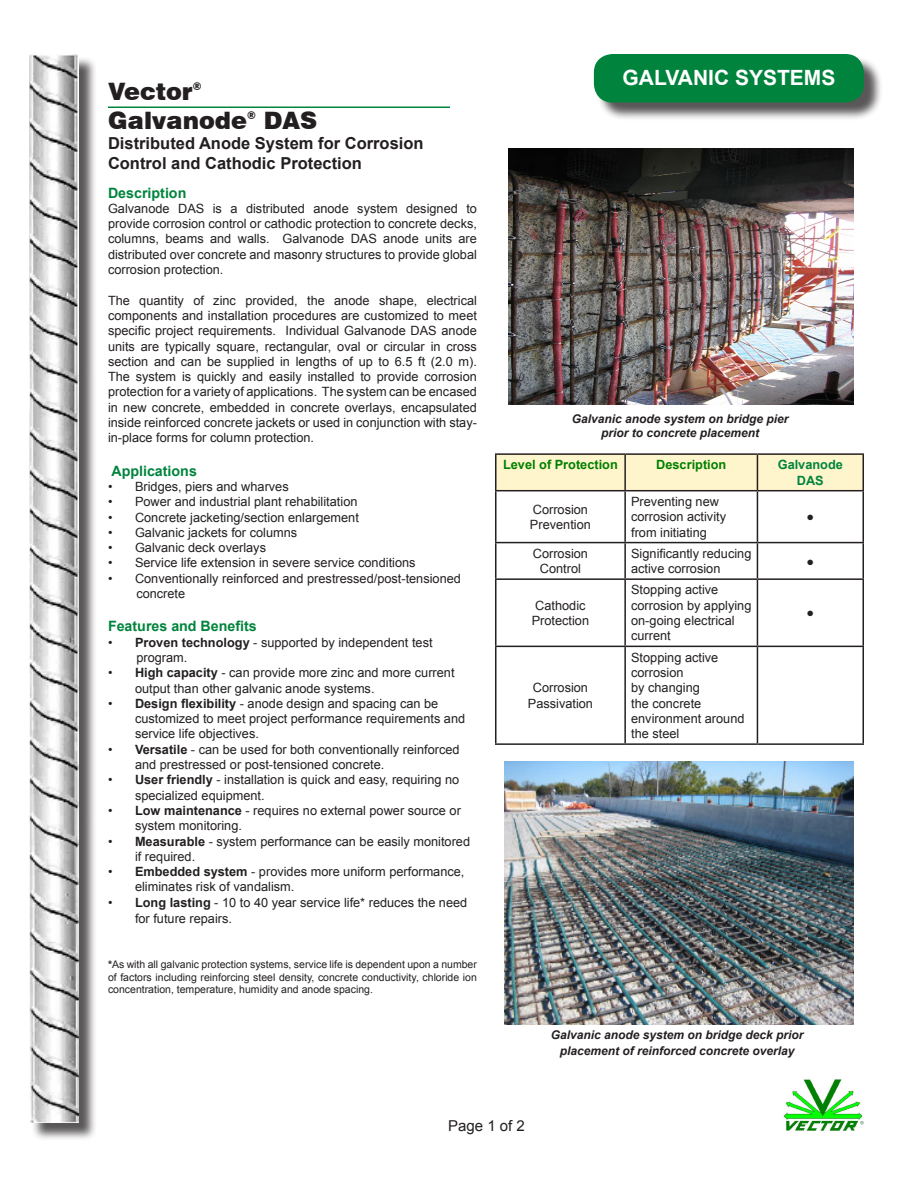
<style>
.page{position:relative;width:918px;height:1188px;background:#fff}
.page>*{position:absolute;margin:0;border:0;box-sizing:border-box;transform-origin:0 0}
.t1{font:900 24px "Swiss 721 BT";color:#231f20}
.t2{font:700 21px "Arial";color:#fff}
.t3{font:700 16.5px/19.8px "Arial";color:#231f20}
.t4{font:15px "Arial";color:#231f20}
.t5{font:700 14.25px "Arial";color:#00843d}
.Paragraph_Style_2{font:12.75px/15.3px "Arial";color:#231f20}
.t6{font:700 12.75px "Arial";color:#008000}
.t7{font:700 12.75px/15.3px "Arial";color:#00843d;text-align:center}
.t8{font:700 12.75px "Arial";color:#231f20}
.t9{font:italic 700 12px "Arial";color:#231f20}
.t10{font:10.5px/12.6px "Arial";color:#231f20;text-align:justify}
.t11{font:900 10.5px "Swiss 721 BT";color:#231f20}
.s1{font-weight:700}
</style>
<div class="page">
<div style="left:31px;top:56px;width:67px;height:1085px;background:#231f20;opacity:.75"></div>
<img style="left:29px;top:54px;width:50px;height:1068px">
<hr style="left:108px;top:106px;width:342px;height:2px;background:#00843d">
<div style="left:596px;top:56px;width:286px;height:65px;background:#231f20;opacity:.75"></div>
<div style="left:595px;top:55px;width:268px;height:47px;background:#00843d;border-radius:18px"></div>
<div style="left:594px;top:54px;width:270px;height:49px;border:2px solid #00843d;border-radius:18px"></div>
<div style="left:496px;top:455px;width:366px;height:35px;background:#fff5cc"></div>
<hr style="left:495px;top:453px;width:130px;height:2px;background:#231f20">
<hr style="left:495px;top:455px;width:1px;height:35px;background:#231f20">
<hr style="left:625px;top:453px;width:132px;height:2px;background:#231f20">
<hr style="left:624px;top:455px;width:2px;height:35px;background:#231f20">
<hr style="left:757px;top:453px;width:107px;height:2px;background:#231f20">
<hr style="left:757px;top:455px;width:1px;height:35px;background:#231f20">
<hr style="left:862px;top:455px;width:2px;height:35px;background:#231f20">
<hr style="left:495px;top:490px;width:130px;height:1px;background:#231f20">
<hr style="left:495px;top:491px;width:1px;height:51px;background:#231f20">
<hr style="left:625px;top:490px;width:132px;height:1px;background:#231f20">
<hr style="left:624px;top:491px;width:2px;height:51px;background:#231f20">
<hr style="left:757px;top:490px;width:107px;height:1px;background:#231f20">
<hr style="left:757px;top:491px;width:1px;height:51px;background:#231f20">
<hr style="left:862px;top:491px;width:2px;height:51px;background:#231f20">
<hr style="left:495px;top:542px;width:130px;height:1px;background:#231f20">
<hr style="left:495px;top:543px;width:1px;height:35px;background:#231f20">
<hr style="left:625px;top:542px;width:132px;height:1px;background:#231f20">
<hr style="left:624px;top:543px;width:2px;height:35px;background:#231f20">
<hr style="left:757px;top:542px;width:107px;height:1px;background:#231f20">
<hr style="left:757px;top:543px;width:1px;height:35px;background:#231f20">
<hr style="left:862px;top:543px;width:2px;height:35px;background:#231f20">
<hr style="left:495px;top:578px;width:130px;height:2px;background:#231f20">
<hr style="left:495px;top:580px;width:1px;height:66px;background:#231f20">
<hr style="left:625px;top:578px;width:132px;height:2px;background:#231f20">
<hr style="left:624px;top:580px;width:2px;height:66px;background:#231f20">
<hr style="left:757px;top:578px;width:107px;height:2px;background:#231f20">
<hr style="left:757px;top:580px;width:1px;height:66px;background:#231f20">
<hr style="left:862px;top:580px;width:2px;height:66px;background:#231f20">
<hr style="left:495px;top:646px;width:130px;height:1px;background:#231f20">
<hr style="left:495px;top:647px;width:1px;height:96px;background:#231f20">
<hr style="left:625px;top:646px;width:132px;height:1px;background:#231f20">
<hr style="left:624px;top:647px;width:2px;height:96px;background:#231f20">
<hr style="left:757px;top:646px;width:107px;height:1px;background:#231f20">
<hr style="left:757px;top:647px;width:1px;height:96px;background:#231f20">
<hr style="left:862px;top:647px;width:2px;height:96px;background:#231f20">
<hr style="left:495px;top:743px;width:130px;height:2px;background:#231f20">
<hr style="left:625px;top:743px;width:132px;height:2px;background:#231f20">
<hr style="left:757px;top:743px;width:107px;height:2px;background:#231f20">
<img style="left:508px;top:148px;width:345px;height:257px">
<img style="left:783px;top:1079px;width:81px;height:52px">
<img style="left:504px;top:761px;width:350px;height:264px">
<p class="t1" style="left:108px;top:77px;width:86px">Vector</p>
<p class="t11" style="left:193px;top:80px;width:10px">®</p>
<p class="t1" style="left:108px;top:106px;width:141px">Galvanode</p>
<p class="t11" style="left:247px;top:109px;width:10px">®</p>
<p class="t1" style="left:264px;top:106px;width:55px">DAS</p>
<p class="t3" style="left:108px;top:134px;width:317px">Distributed Anode System for Corrosion<br>Control and Cathodic Protection</p>
<p class="t5" style="left:108px;top:183px;width:80px">Description</p>
<p class="Paragraph_Style_2" style="left:108px;top:201px;width:370px;text-align:justify">Galvanode DAS is a distributed anode system designed to provide corrosion control or cathodic protection to concrete decks, columns, beams and walls. Galvanode DAS anode units are distributed over concrete and masonry structures to provide global corrosion protection.</p>
<p class="Paragraph_Style_2" style="left:108px;top:293px;width:371px;text-align:justify">The quantity of zinc provided, the anode shape, electrical components and installation procedures are customized to meet specific project requirements. Individual Galvanode DAS anode units are typically square, rectangular, oval or circular in cross section and can be supplied in lengths of up to 6.5 ft (2.0 m).<br>The system is quickly and easily installed to provide corrosion protection for a variety of applications. The system can be encased in new concrete, embedded in concrete overlays, encapsulated inside reinforced concrete jackets or used in conjunction with stay&shy;in-place forms for column protection.</p>
<p class="t5" style="left:111px;top:461px;width:87px">Applications</p>
<p class="Paragraph_Style_2" style="left:108px;top:479px;width:182px">• Bridges, piers and wharves</p>
<p class="Paragraph_Style_2" style="left:108px;top:494px;width:251px">• Power and industrial plant rehabilitation</p>
<p class="Paragraph_Style_2" style="left:108px;top:510px;width:252px">• Concrete jacketing/section enlargement</p>
<p class="Paragraph_Style_2" style="left:108px;top:525px;width:191px">• Galvanic jackets for columns</p>
<p class="Paragraph_Style_2" style="left:108px;top:540px;width:160px">• Galvanic deck overlays</p>
<p class="Paragraph_Style_2" style="left:108px;top:555px;width:309px">• Service life extension in severe service conditions</p>
<p class="Paragraph_Style_2" style="left:108px;top:571px;width:354px">• Conventionally reinforced and prestressed/post-tensioned</p>
<p class="Paragraph_Style_2" style="left:136px;top:586px;width:50px">concrete</p>
<p class="t5" style="left:108px;top:617px;width:150px">Features and Benefits</p>
<p class="Paragraph_Style_2" style="left:108px;top:635px;width:326px">• <span class="s1">Proven technology</span> - supported by independent test</p>
<p class="Paragraph_Style_2" style="left:136px;top:650px;width:53px">program.</p>
<p class="Paragraph_Style_2" style="left:135px;top:665px;width:321px;text-indent:-27px">• <span class="s1">High capacity</span> - can provide more zinc and more current output than other galvanic anode systems.</p>
<p class="Paragraph_Style_2" style="left:135px;top:696px;width:332px;text-indent:-27px">• <span class="s1">Design flexibility</span> - anode design and spacing can be customized to meet project performance requirements and service life objectives.</p>
<p class="Paragraph_Style_2" style="left:135px;top:742px;width:326px;text-indent:-27px">• <span class="s1">Versatile</span> - can be used for both conventionally reinforced and prestressed or post-tensioned concrete.</p>
<p class="Paragraph_Style_2" style="left:135px;top:772px;width:326px;text-indent:-27px">• <span class="s1">User friendly</span> - installation is quick and easy, requiring no specialized equipment.</p>
<p class="Paragraph_Style_2" style="left:135px;top:803px;width:327px;text-indent:-27px">• <span class="s1">Low maintenance</span> - requires no external power source or system monitoring.</p>
<p class="Paragraph_Style_2" style="left:135px;top:834px;width:337px;text-indent:-27px">• <span class="s1">Measurable</span> - system performance can be easily monitored if required.</p>
<p class="Paragraph_Style_2" style="left:135px;top:864px;width:331px;text-indent:-27px">• <span class="s1">Embedded system</span> - provides more uniform performance, eliminates risk of vandalism.</p>
<p class="Paragraph_Style_2" style="left:135px;top:894px;width:334px;line-height:16.2px;text-indent:-27px">• <span class="s1">Long lasting</span> - 10 to 40 year service life* reduces the need for future repairs.</p>
<p class="t10" style="left:108px;top:958px;width:370px"><span class="s1">*</span>As with all galvanic protection systems, service life is dependent upon a number of factors including reinforcing steel density, concrete conductivity, chloride ion concentration, temperature, humidity and anode spacing.</p>
<p class="t2" style="left:623px;top:64px;width:214px">GALVANIC SYSTEMS</p>
<p class="t9" style="left:572px;top:411px;width:218px">Galvanic anode system on bridge pier</p>
<p class="t9" style="left:601px;top:425px;width:160px">prior to concrete placement</p>
<p class="t6" style="left:503px;top:456px;width:116px">Level of Protection</p>
<p class="t6" style="left:656px;top:456px;width:72px">Description</p>
<p class="t7" style="left:778px;top:458px;width:67px">Galvanode<br>DAS</p>
<p class="Paragraph_Style_2" style="left:530px;top:502px;width:62px">Corrosion<br>Prevention</p>
<p class="Paragraph_Style_2" style="left:631px;top:494px;width:96px">Preventing new corrosion activity from initiating</p>
<p class="t8" style="left:807px;top:508px;width:9px">●</p>
<p class="Paragraph_Style_2" style="left:533px;top:546px;width:57px">Corrosion</p>
<p class="Paragraph_Style_2" style="left:540px;top:561px;width:43px">Control</p>
<p class="Paragraph_Style_2" style="left:535px;top:598px;width:52px">Cathodic</p>
<p class="Paragraph_Style_2" style="left:532px;top:613px;width:59px">Protection</p>
<p class="Paragraph_Style_2" style="left:528px;top:680px;width:67px;text-align:center">Corrosion<br>Passivation</p>
<p class="Paragraph_Style_2" style="left:631px;top:546px;width:122px">Significantly reducing active corrosion</p>
<p class="t8" style="left:807px;top:553px;width:9px">●</p>
<p class="Paragraph_Style_2" style="left:631px;top:582px;width:122px">Stopping active corrosion by applying on-going electrical current</p>
<p class="Paragraph_Style_2" style="left:631px;top:650px;width:115px">Stopping active corrosion<br>by changing<br>the concrete environment around the steel</p>
<p class="t8" style="left:807px;top:604px;width:9px">●</p>
<p class="t9" style="left:551px;top:1027px;width:254px">Galvanic anode system on bridge deck prior</p>
<p class="t9" style="left:560px;top:1043px;width:236px">placement of reinforced concrete overlay</p>
<p class="t4" style="left:448px;top:1115px;width:78px">Page 1 of 2</p>
</div>
